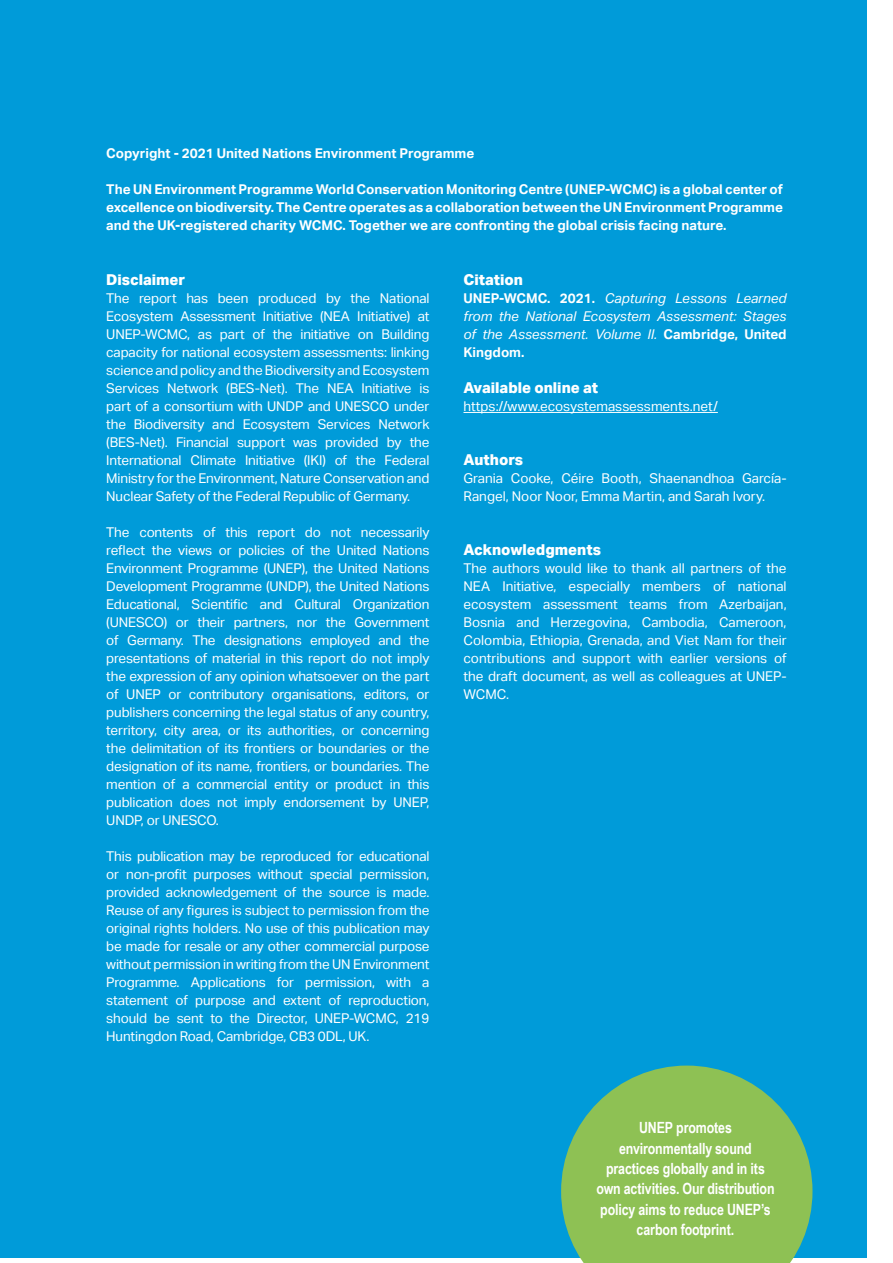
<style>
.page{position:relative;width:893px;height:1263px;background:#fff}
.page>*{position:absolute;margin:0;border:0;box-sizing:border-box;transform-origin:0 0}
.t1{font:700 15.45px/20.4px "Arial Narrow";letter-spacing:-.01em;color:#fff;text-align:center}
.t2{font:800 15px "Aktiv Grotesk";color:#fff}
.t3{font:13.5px/18px "Aktiv Grotesk";letter-spacing:-.01em;color:#fff;text-align:justify}
.t4{font:700 13.5px/18px "Aktiv Grotesk";color:#fff;text-align:justify}
.t5{font:italic 13.5px/18px "Aktiv Grotesk";color:#fff;text-align:justify}
.s1{font-weight:700;font-style:normal}
</style>
<div class="page">
<div style="left:0;top:0;width:866px;height:1257px;background:#009bd9"></div>
<hr style="left:463px;top:412px;width:255px;height:1px;background:#fff">
<svg style="left:561px;top:1065px;width:251px;height:198px;fill:#8ec154"></svg>
<p class="t4" style="left:106px;top:145px;width:370px">Copyright - 2021 United Nations Environment Programme</p>
<p class="t4" style="left:106px;top:181px;width:678px">The UN Environment Programme World Conservation Monitoring Centre (UNEP-WCMC) is a global center of excellence on biodiversity. The Centre operates as a collaboration between the UN Environment Programme and the UK-registered charity WCMC. Together we are confronting the global crisis facing nature.</p>
<p class="t2" style="left:106px;top:271px;width:80px">Disclaimer</p>
<p class="t3" style="left:106px;top:289px;width:325px">The report has been produced by the National Ecosystem Assessment Initiative (NEA Initiative) at UNEP-WCMC, as part of the initiative on Building capacity for national ecosystem assessments: linking science and policy and the Biodiversity and Ecosystem Services Network (BES-Net). The NEA Initiative is part of a consortium with UNDP and UNESCO under the Biodiversity and Ecosystem Services Network (BES-Net). Financial support was provided by the International Climate Initiative (IKI) of the Federal Ministry for the Environment, Nature Conservation and Nuclear Safety of the Federal Republic of Germany.</p>
<p class="t3" style="left:106px;top:523px;width:325px">The contents of this report do not necessarily reflect the views or policies of the United Nations Environment Programme (UNEP), the United Nations Development Programme (UNDP), the United Nations Educational, Scientific and Cultural Organization (UNESCO) or their partners, nor the Government of Germany. The designations employed and the presentations of material in this report do not imply the expression of any opinion whatsoever on the part of UNEP or contributory organisations, editors, or publishers concerning the legal status of any country, territory, city area, or its authorities, or concerning the delimitation of its frontiers or boundaries or the designation of its name, frontiers, or boundaries. The mention of a commercial entity or product in this publication does not imply endorsement by UNEP, UNDP, or UNESCO.</p>
<p class="t3" style="left:106px;top:847px;width:325px">This publication may be reproduced for educational or non-profit purposes without special permission, provided acknowledgement of the source is made.<br>Reuse of any figures is subject to permission from the original rights holders. No use of this publication may be made for resale or any other commercial purpose without permission in writing from the UN Environment Programme. Applications for permission, with a statement of purpose and extent of reproduction, should be sent to the Director, UNEP-WCMC, 219<br>Huntingdon Road, Cambridge, CB3 0DL, UK.</p>
<p class="t2" style="left:463px;top:271px;width:61px">Citation</p>
<p class="t5" style="left:463px;top:289px;width:325px"><span class="s1">UNEP-WCMC. 2021.</span> Capturing Lessons Learned from the National Ecosystem Assessment: Stages of the Assessment. Volume II. <span class="s1">Cambridge, United Kingdom.</span></p>
<p class="t2" style="left:463px;top:379px;width:136px">Available online at</p>
<p class="t3" style="left:463px;top:397px;width:256px">https://www.ecosystemassessments.net/</p>
<p class="t2" style="left:463px;top:451px;width:61px">Authors</p>
<p class="t3" style="left:463px;top:469px;width:325px">Grania Cooke, Céire Booth, Shaenandhoa García-<br>Rangel, Noor Noor, Emma Martin, and Sarah Ivory.</p>
<p class="t2" style="left:463px;top:541px;width:139px">Acknowledgments</p>
<p class="t3" style="left:463px;top:559px;width:325px">The authors would like to thank all partners of the NEA Initiative, especially members of national ecosystem assessment teams from Azerbaijan, Bosnia and Herzegovina, Cambodia, Cameroon, Colombia, Ethiopia, Grenada, and Viet Nam for their contributions and support with earlier versions of the draft document, as well as colleagues at UNEP-WCMC.</p>
<p class="t1" style="left:596px;top:1117px;width:180px">UNEP promotes environmentally sound practices globally and in its own activities. Our distribution policy aims to reduce UNEP’s carbon footprint.</p>
</div>
